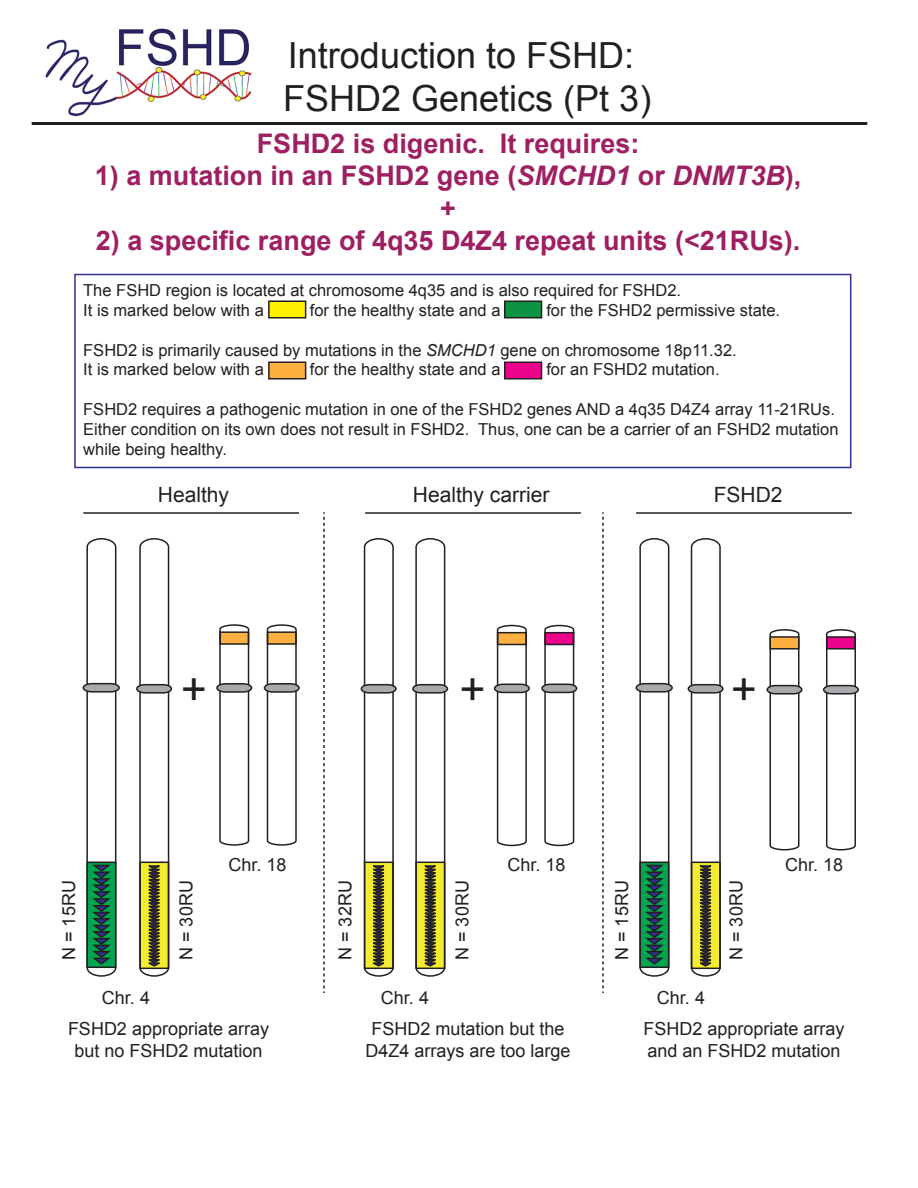
<style>
.page{position:relative;width:918px;height:1188px;background:#fff}
.page>*{position:absolute;margin:0;border:0;box-sizing:border-box;transform-origin:0 0}
.t1{font:45px "Arial";color:#231f20}
.t2{font:36px/43.2px "Arial";color:#231f20}
.t3{font:700 27px/32.4px "Arial";color:#9e1f62;text-align:center}
.t4{font:21px "Arial";color:#231f20}
.t5{font:18px/21.6px "Arial";color:#231f20;text-align:center}
.t6{font:16.5px/19.8px "Arial";color:#231f20}
.s1{font-style:italic}
</style>
<div class="page">
<img style="left:45px;top:28px;width:207px;height:89px">
<hr style="left:32px;top:122px;width:835px;height:3px;background:#231f20">
<div style="left:268px;top:300px;width:38px;height:18px;background:#fff101;border:2px solid #231f20"></div>
<div style="left:504px;top:300px;width:38px;height:18px;background:#0d9344;border:2px solid #231f20"></div>
<div style="left:268px;top:362px;width:38px;height:18px;background:#fbb03f;border:2px solid #231f20"></div>
<div style="left:504px;top:362px;width:38px;height:18px;background:#ed028c;border:2px solid #231f20"></div>
<svg style="left:136px;top:538px;width:37px;height:439px"></svg>
<svg style="left:82px;top:538px;width:38px;height:439px"></svg>
<svg style="left:687px;top:538px;width:37px;height:439px"></svg>
<svg style="left:635px;top:538px;width:38px;height:439px"></svg>
<svg style="left:216px;top:624px;width:37px;height:222px"></svg>
<svg style="left:263px;top:624px;width:37px;height:222px"></svg>
<svg style="left:766px;top:629px;width:37px;height:222px"></svg>
<svg style="left:823px;top:629px;width:36px;height:222px"></svg>
<svg style="left:412px;top:538px;width:37px;height:439px"></svg>
<svg style="left:493px;top:624px;width:37px;height:223px"></svg>
<svg style="left:541px;top:624px;width:37px;height:223px"></svg>
<hr style="left:83px;top:512px;width:216px;height:2px;background:#231f20">
<hr style="left:365px;top:512px;width:216px;height:2px;background:#231f20">
<hr style="left:636px;top:512px;width:216px;height:2px;background:#231f20">
<svg style="left:323px;top:512px;width:2px;height:481px"></svg>
<svg style="left:602px;top:512px;width:2px;height:481px"></svg>
<svg style="left:360px;top:538px;width:37px;height:439px"></svg>
<div style="left:74px;top:274px;width:777px;height:194px;border:2px solid #2e3092"></div>
<h2 class="t2" style="left:283px;top:34px;width:370px">Introduction to FSHD:<br>FSHD2 Genetics (Pt 3)</h2>
<h3 class="t3" style="left:257px;top:128px;width:384px">FSHD2 is digenic. It requires:</h3>
<h3 class="t3" style="left:95px;top:160px;width:708px">1) a mutation in an FSHD2 gene (<span class="s1">SMCHD1</span> or <span class="s1">DNMT3B</span>), +</h3>
<h3 class="t3" style="left:96px;top:225px;width:706px">2) a specific range of 4q35 D4Z4 repeat units (&lt;21RUs).</h3>
<p class="t6" style="left:83px;top:281px;width:599px">The FSHD region is located at chromosome 4q35 and is also required for FSHD2.<br>It is marked below with a</p>
<p class="t6" style="left:310px;top:301px;width:192px">for the healthy state and a</p>
<p class="t6" style="left:546px;top:301px;width:235px">for the FSHD2 permissive state.</p>
<p class="t6" style="left:83px;top:340px;width:655px">FSHD2 is primarily caused by mutations in the <span class="s1">SMCHD1</span> gene on chromosome 18p11.32.<br>It is marked below with a</p>
<p class="t6" style="left:310px;top:360px;width:192px">for the healthy state and a</p>
<p class="t6" style="left:546px;top:360px;width:175px">for an FSHD2 mutation.</p>
<p class="t6" style="left:83px;top:400px;width:757px">FSHD2 requires a pathogenic mutation in one of the FSHD2 genes AND a 4q35 D4Z4 array 11-21RUs.<br>Either condition on its own does not result in FSHD2. Thus, one can be a carrier of an FSHD2 mutation while being healthy.</p>
<p class="t4" style="left:158px;top:481px;width:73px">Healthy</p>
<p class="t4" style="left:714px;top:481px;width:70px">FSHD2</p>
<p class="t4" style="left:413px;top:481px;width:138px">Healthy carrier</p>
<h1 class="t1" style="left:181px;top:660px;width:28px">+</h1>
<h1 class="t1" style="left:459px;top:660px;width:28px">+</h1>
<h1 class="t1" style="left:731px;top:660px;width:28px">+</h1>
<p class="t5" style="left:229px;top:854px;width:60px">Chr. 18</p>
<p class="t5" style="left:508px;top:854px;width:60px">Chr. 18</p>
<p class="t5" style="left:785px;top:854px;width:60px">Chr. 18</p>
<p class="t5" style="left:58px;top:960px;width:81px;rotate:-90deg">N = 15RU</p>
<p class="t5" style="left:175px;top:960px;width:81px;rotate:-90deg">N = 30RU</p>
<p class="t5" style="left:611px;top:960px;width:81px;rotate:-90deg">N = 15RU</p>
<p class="t5" style="left:726px;top:960px;width:81px;rotate:-90deg">N = 30RU</p>
<p class="t5" style="left:334px;top:960px;width:81px;rotate:-90deg">N = 32RU</p>
<p class="t5" style="left:451px;top:960px;width:81px;rotate:-90deg">N = 30RU</p>
<p class="t5" style="left:102px;top:987px;width:50px">Chr. 4</p>
<p class="t5" style="left:381px;top:987px;width:50px">Chr. 4</p>
<p class="t5" style="left:657px;top:987px;width:50px">Chr. 4</p>
<p class="t5" style="left:68px;top:1018px;width:203px">FSHD2 appropriate array but no FSHD2 mutation</p>
<p class="t5" style="left:365px;top:1018px;width:207px">FSHD2 mutation but the<br>D4Z4 arrays are too large</p>
<p class="t5" style="left:643px;top:1018px;width:203px;text-align:left">FSHD2 appropriate array and an FSHD2 mutation</p>
</div>
